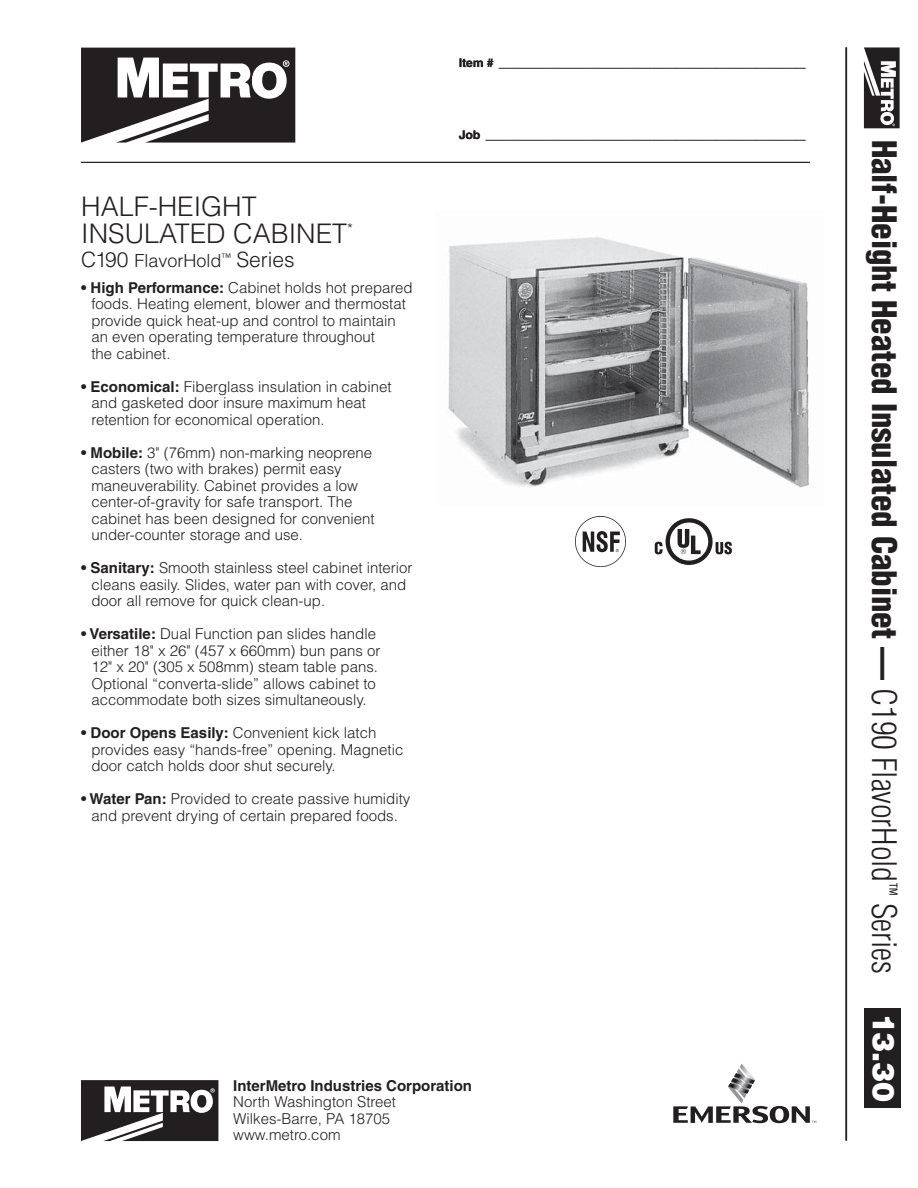
<style>
.page{position:relative;width:918px;height:1188px;background:#fff}
.page>*{position:absolute;margin:0;border:0;box-sizing:border-box;transform-origin:0 0}
.t1{font:900 condensed 33px "Helvetica";letter-spacing:-.005em;color:#231f20}
.t2{font:300 27px/27px "Helvetica";color:#231f20}
.t3{font:300 21px "Helvetica";color:#231f20}
.t4{font:300 15px/16.5px "Helvetica";color:#231f20}
.t5{font:700 15px "Helvetica";color:#231f20}
.t6{font:700 12px "Helvetica";color:#231f20}
.s1{font-size:18px}
.s2{font-weight:700}
.s3{font-weight:300}
.s4{font-stretch:normal;font-size:30px;color:#fff}
</style>
<div class="page">
<svg style="left:81px;top:48px;width:214px;height:95px"></svg>
<hr style="left:81px;top:162px;width:729px;height:1px;background:#231f20">
<div style="left:864px;top:1008px;width:37px;height:100px;background:#231f20"></div>
<hr style="left:845px;top:47px;width:2px;height:1094px;background:#231f20">
<svg style="left:864px;top:47px;width:36px;height:81px"></svg>
<svg style="left:81px;top:1080px;width:137px;height:61px"></svg>
<svg style="left:673px;top:1063px;width:143px;height:60px"></svg>
<img style="left:448px;top:237px;width:362px;height:251px">
<img style="left:654px;top:518px;width:78px;height:47px">
<img style="left:576px;top:516px;width:50px;height:50px">
<p class="t6" style="left:459px;top:58px;width:348px">Item # ______________________________________________</p>
<h2 class="t2" style="left:81px;top:196px;width:273px">HALF-HEIGHT<br>INSULATED CABINET<sup>*</sup></h2>
<h3 class="t3" style="left:81px;top:252px;width:215px">C190 <span class="s1">FlavorHold</span><sup>™</sup> Series</h3>
<p class="t4" style="left:91px;top:280px;width:323px;text-indent:-10px"><span class="s2">• High Performance:</span> Cabinet holds hot prepared foods. Heating element, blower and thermostat provide quick heat-up and control to maintain an even operating temperature throughout<br>the cabinet.</p>
<p class="t4" style="left:91px;top:379px;width:302px;text-indent:-10px"><span class="s2">• Economical:</span> Fiberglass insulation in cabinet and gasketed door insure maximum heat retention for economical operation.</p>
<p class="t4" style="left:91px;top:445px;width:285px;text-indent:-10px"><span class="s2">• Mobile:</span> 3" (76mm) non-marking neoprene casters (two with brakes) permit easy maneuverability. Cabinet provides a low center-of-gravity for safe transport. The cabinet has been designed for convenient under-counter storage and use.</p>
<p class="t4" style="left:91px;top:561px;width:323px;text-indent:-10px"><span class="s2">• Sanitary:</span> Smooth stainless steel cabinet interior cleans easily. Slides, water pan with cover, and door all remove for quick clean-up.</p>
<p class="t4" style="left:91px;top:627px;width:291px;text-indent:-10px"><span class="s2">• Versatile:</span> Dual Function pan slides handle either 18" x 26" (457 x 660mm) bun pans or 12" x 20" (305 x 508mm) steam table pans.<br>Optional “converta-slide” allows cabinet to accommodate both sizes simultaneously.</p>
<p class="t4" style="left:91px;top:726px;width:314px;text-indent:-10px"><span class="s2">• Door Opens Easily:</span> Convenient kick latch provides easy “hands-free” opening. Magnetic door catch holds door shut securely.</p>
<p class="t4" style="left:81px;top:792px;width:331px;text-align:center"><span class="s2">• Water Pan:</span> Provided to create passive humidity and prevent drying of certain prepared foods.</p>
<p class="t6" style="left:459px;top:130px;width:348px">Job ________________________________________________</p>
<p class="t5" style="left:233px;top:1080px;width:240px">InterMetro Industries Corporation</p>
<p class="t4" style="left:233px;top:1095px;width:164px">North Washington Street<br>Wilkes-Barre, PA 18705 www.metro.com</p>
<h1 class="t1" style="left:897px;top:140px;width:963px;rotate:90deg">Half-Height Heated Insulated Cabinet — <span class="s3">C190 FlavorHold</span><sup>™</sup> <span class="s3">Series</span> <span class="s4">13.30</span></h1>
</div>
